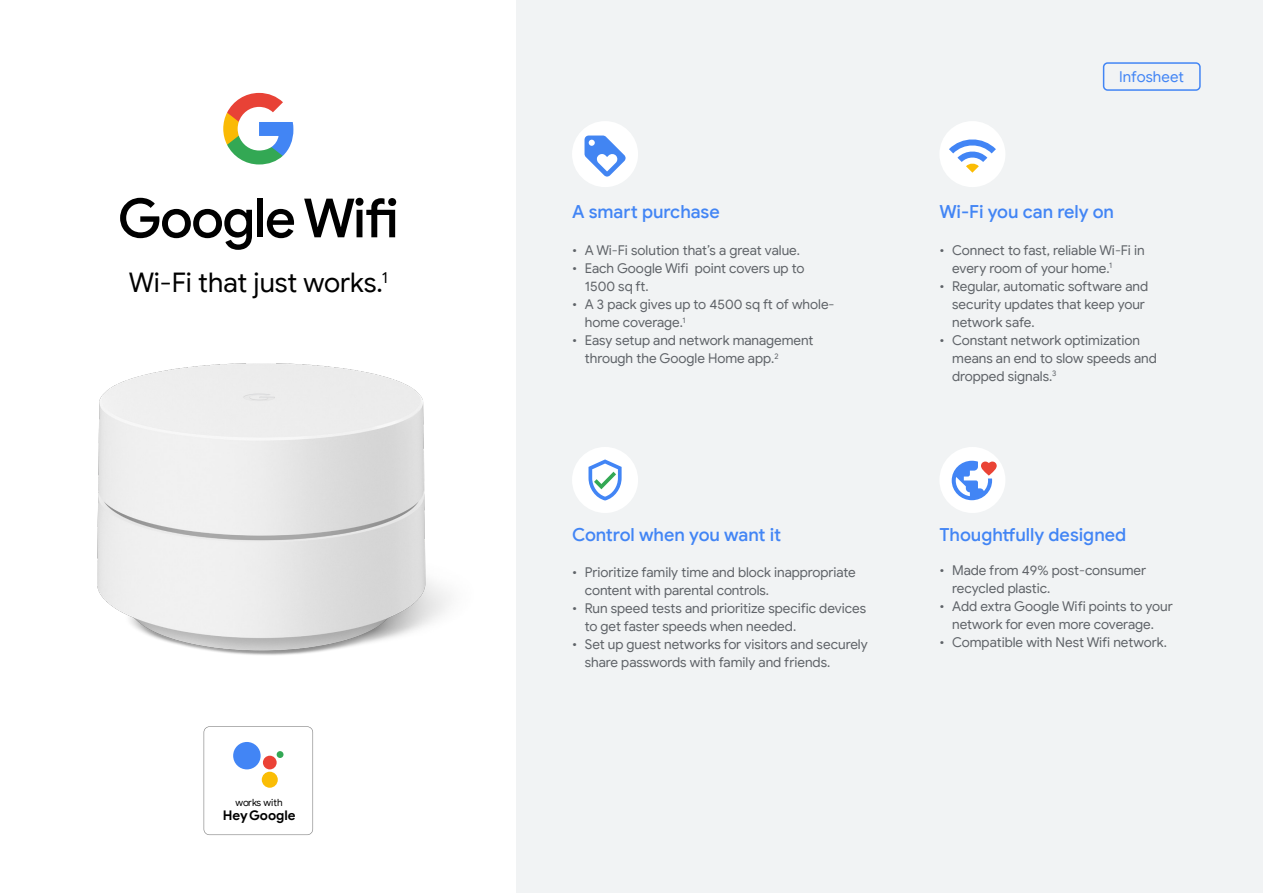
<style>
.page{position:relative;width:1263px;height:893px;background:#fff}
.page>*{position:absolute;margin:0;border:0;box-sizing:border-box;transform-origin:0 0}
.t1{font:500 54px "Google Sans";letter-spacing:-.03em;color:#000}
.t2{font:27px "Google Sans";letter-spacing:-.01em;color:#000}
.t3{font:500 18px "Google Sans";letter-spacing:-.005em;color:#4285f4}
.t4{font:15px "Google Sans";letter-spacing:.005em;color:#4285f4}
.t5{font:13.5px/18px "Google Sans";letter-spacing:-.005em;color:#5f6368}
.t6{font:700 13.35px "Google Sans";color:#000}
.t7{font:9.9px "Google Sans";color:#000}
</style>
<div class="page">
<svg style="left:204px;top:726px;width:109px;height:109px"></svg>
<div style="left:277px;top:751px;width:6px;height:7px;background:#33a854;border-radius:50%"></div>
<div style="left:263px;top:756px;width:14px;height:13px;background:#eb4236;border-radius:50%"></div>
<div style="left:262px;top:772px;width:16px;height:16px;background:#fabd05;border-radius:50%"></div>
<div style="left:233px;top:742px;width:28px;height:27px;background:#4285f5;border-radius:50%"></div>
<img style="left:97px;top:364px;width:353px;height:291px">
<div style="left:517px;top:0;width:746px;height:893px;background:#f1f3f4"></div>
<svg style="left:223px;top:93px;width:70px;height:71px"></svg>
<svg style="left:572px;top:121px;width:66px;height:66px"></svg>
<svg style="left:940px;top:121px;width:65px;height:66px"></svg>
<svg style="left:940px;top:447px;width:65px;height:66px"></svg>
<svg style="left:572px;top:447px;width:66px;height:66px"></svg>
<div style="left:1103px;top:62px;width:98px;height:29px;border:2px solid #4285f4;border-radius:4px"></div>
<p class="t4" style="left:1119px;top:68px;width:66px">Infosheet</p>
<h1 class="t1" style="left:118px;top:185px;width:283px">Google Wifi</h1>
<h3 class="t3" style="left:939px;top:200px;width:176px">Wi-Fi you can rely on</h3>
<h2 class="t2" style="left:129px;top:266px;width:260px">Wi-Fi that just works.<sup>1</sup></h2>
<h3 class="t3" style="left:572px;top:200px;width:149px">A smart purchase</h3>
<p class="t5" style="left:572px;top:242px;width:229px">• A Wi-Fi solution that’s a great value.</p>
<p class="t5" style="left:585px;top:260px;width:221px;text-indent:-13px">• Each Google Wifi point covers up to<br>1500 sq ft.</p>
<p class="t5" style="left:585px;top:296px;width:251px;text-indent:-13px">• A 3 pack gives up to 4500 sq ft of whole&shy;home coverage.<sup>1</sup></p>
<p class="t5" style="left:585px;top:332px;width:230px;text-indent:-13px">• Easy setup and network management through the Google Home app.<sup>2</sup></p>
<p class="t5" style="left:952px;top:241px;width:194px;text-indent:-13px">• Connect to fast, reliable Wi-Fi in every room of your home.<sup>1</sup></p>
<p class="t5" style="left:952px;top:277px;width:198px;text-indent:-13px">• Regular, automatic software and security updates that keep your network safe.</p>
<p class="t5" style="left:952px;top:331px;width:206px;text-indent:-13px">• Constant network optimization means an end to slow speeds and dropped signals.<sup>3</sup></p>
<p class="t7" style="left:235px;top:797px;width:49px">works with</p>
<p class="t6" style="left:223px;top:807px;width:75px">Hey Google</p>
<h3 class="t3" style="left:572px;top:523px;width:211px">Control when you want it</h3>
<p class="t5" style="left:585px;top:563px;width:273px;text-indent:-13px">• Prioritize family time and block inappropriate content with parental controls.</p>
<p class="t5" style="left:585px;top:599px;width:283px;text-indent:-13px">• Run speed tests and prioritize specific devices to get faster speeds when needed.</p>
<p class="t5" style="left:585px;top:635px;width:284px;text-indent:-13px">• Set up guest networks for visitors and securely share passwords with family and friends.</p>
<h3 class="t3" style="left:939px;top:523px;width:188px">Thoughtfully designed</h3>
<p class="t5" style="left:952px;top:562px;width:195px;text-indent:-13px">• Made from 49% post-consumer recycled plastic.</p>
<p class="t5" style="left:939px;top:598px;width:235px;text-align:center">• Add extra Google Wifi points to your network for even more coverage.</p>
<p class="t5" style="left:939px;top:634px;width:229px">• Compatible with Nest Wifi network.</p>
</div>
